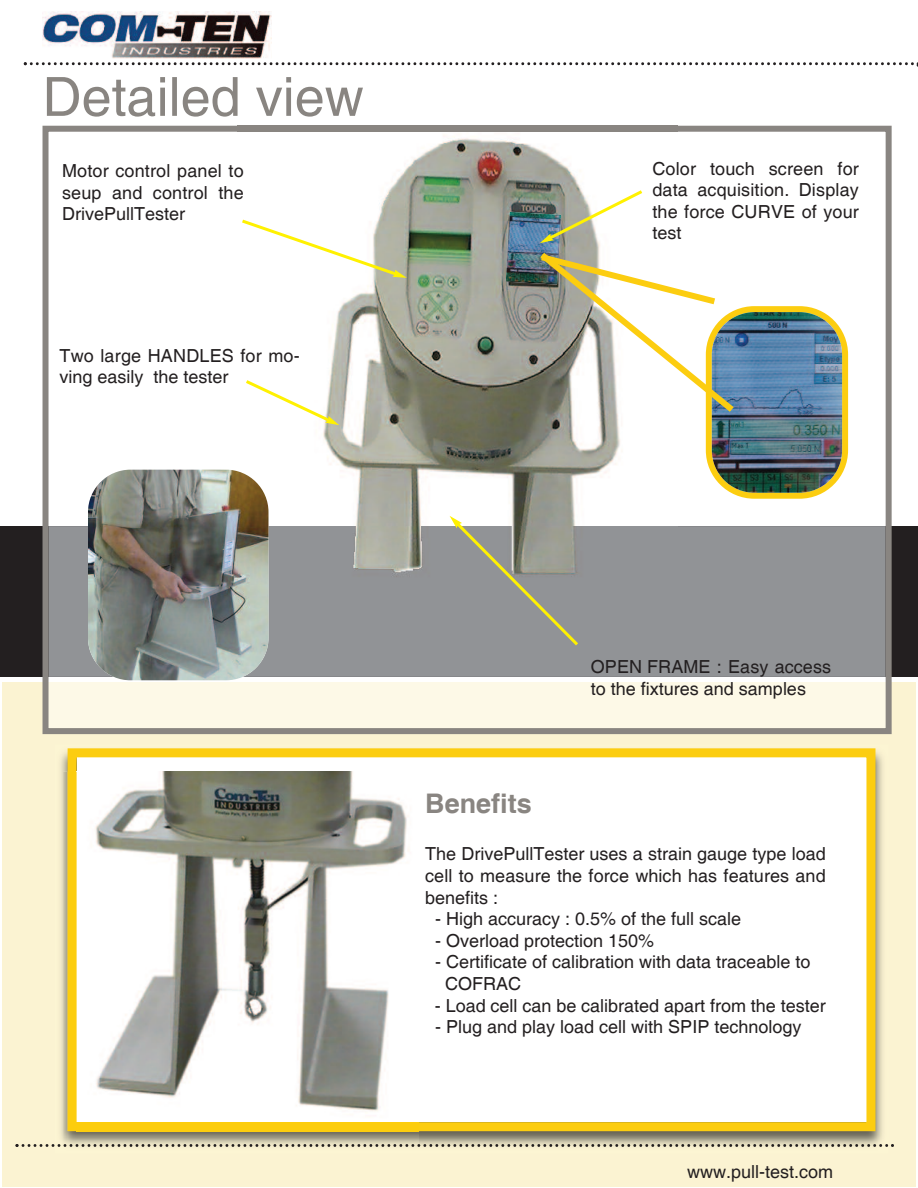
<style>
.page{position:relative;width:918px;height:1188px;background:#fff}
.page>*{position:absolute;margin:0;border:0;box-sizing:border-box;transform-origin:0 0}
.t1{font:54px "Helvetica";color:#898581}
.t2{font:700 27px "Helvetica";color:#898581}
.t3{font:18px/21.6px "Helvetica";color:#231f20;text-align:justify}
</style>
<div class="page">
<div style="left:2px;top:683px;width:913px;height:504px;background:#fbf3d2"></div>
<img style="left:43px;top:11px;width:229px;height:48px">
<div style="left:0;top:526px;width:918px;height:151px;background:#231f20"></div>
<div style="left:49px;top:683px;width:837px;height:45px;background:#fdf9e7"></div>
<div style="left:50px;top:526px;width:835px;height:151px;background:#919396"></div>
<div style="left:43px;top:126px;width:849px;height:608px;border:6px solid #898581"></div>
<img style="left:61px;top:748px;width:822px;height:396px">
<div style="left:77px;top:757px;width:789px;height:365px;background:#fff"></div>
<div style="left:68px;top:748px;width:807px;height:383px;border:9px solid #fccd10"></div>
<img style="left:238px;top:125px;width:439px;height:460px">
<img style="left:63px;top:772px;width:356px;height:372px">
<img style="left:88px;top:470px;width:181px;height:210px;border-radius:43px">
<svg style="left:239px;top:217px;width:168px;height:61px"></svg>
<svg style="left:450px;top:516px;width:131px;height:133px;background:#989a92"></svg>
<svg style="left:243px;top:378px;width:96px;height:47px"></svg>
<svg style="left:16px;top:1144px;width:878px;height:3px"></svg>
<svg style="left:24px;top:62px;width:894px;height:5px"></svg>
<img style="left:506px;top:212px;width:28px;height:73px">
<img style="left:534px;top:188px;width:314px;height:311px">
<h1 class="t1" style="left:43px;top:66px;width:323px">Detailed view</h1>
<p class="t3" style="left:62px;top:160px;width:183px">Motor control panel to seup and control the DrivePullTester</p>
<p class="t3" style="left:60px;top:345px;width:242px">Two large HANDLES for mo&shy;ving easily the tester</p>
<p class="t3" style="left:652px;top:157px;width:208px">Color touch screen for data acquisition. Display the force CURVE of your test</p>
<p class="t3" style="left:591px;top:656px;width:242px">OPEN FRAME : Easy access to the fixtures and samples</p>
<h2 class="t2" style="left:425px;top:788px;width:108px">Benefits</h2>
<p class="t3" style="left:425px;top:843px;width:402px">The DrivePullTester uses a strain gauge type load cell to measure the force which has features and benefits :</p>
<p class="t3" style="left:435px;top:908px;width:308px">- High accuracy : 0.5% of the full scale</p>
<p class="t3" style="left:435px;top:930px;width:221px">- Overload protection 150%</p>
<p class="t3" style="left:445px;top:951px;width:367px;text-indent:-10px">- Certificate of calibration with data traceable to<br>COFRAC</p>
<p class="t3" style="left:435px;top:994px;width:392px">- Load cell can be calibrated apart from the tester</p>
<p class="t3" style="left:435px;top:1016px;width:368px">- Plug and play load cell with SPIP technology</p>
<p class="t3" style="left:687px;top:1161px;width:148px">www.pull-test.com</p>
</div>
